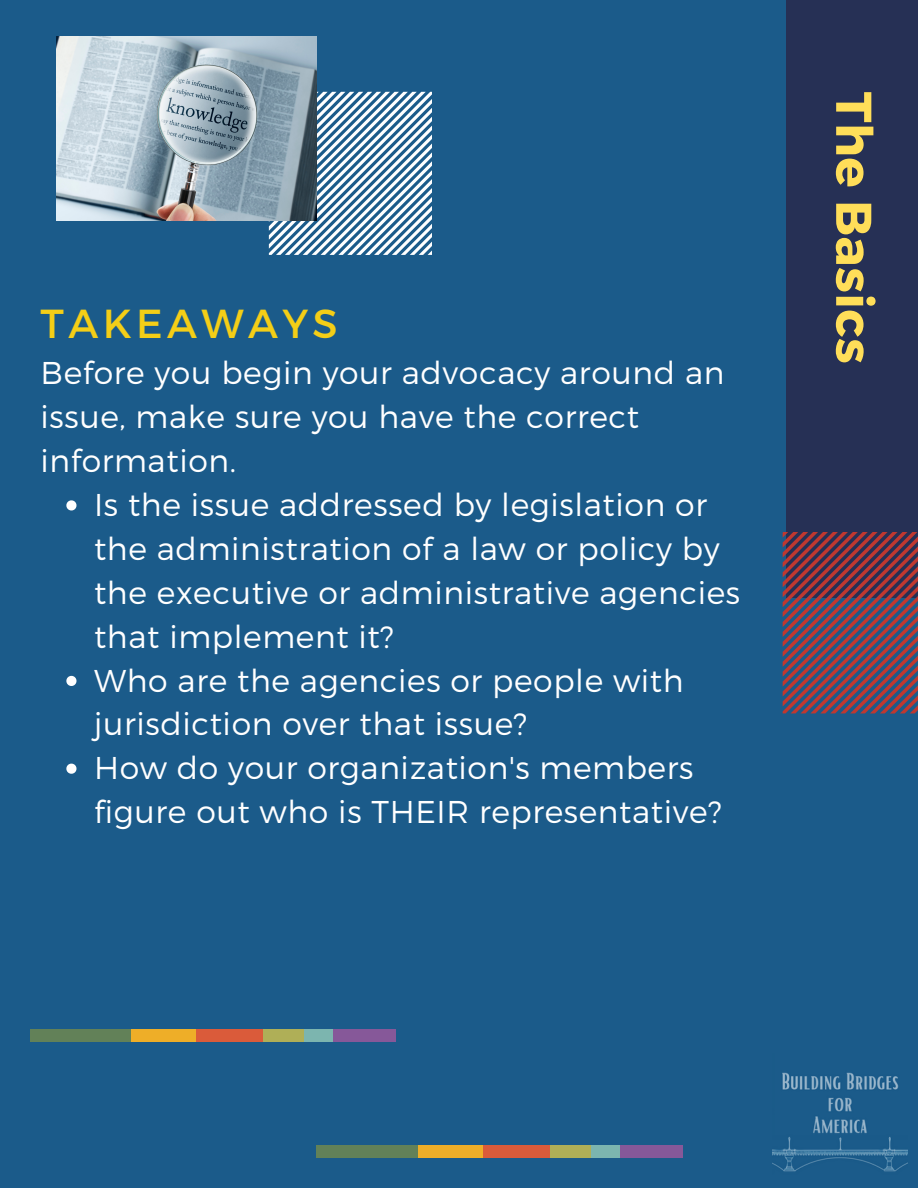
<style>
.page{position:relative;width:918px;height:1188px;background:#1b5b8a}
.page>*{position:absolute;margin:0;border:0;box-sizing:border-box;transform-origin:0 0}
.t1{font:700 50.25px "Montserrat";letter-spacing:.01em;color:#ffde59}
.t2{font:40.5px "Montserrat";letter-spacing:.11em;color:#f4ce17}
.t3{font:300 31.5px/43.8px "Montserrat";letter-spacing:.02em;color:#fff}
</style>
<div class="page">
<svg style="left:269px;top:92px;width:163px;height:163px"></svg>
<div style="left:786px;top:0;width:132px;height:598px;background:#263055"></div>
<svg style="left:783px;top:532px;width:135px;height:181px"></svg>
<svg style="left:66px;top:500px;width:10px;height:10px"></svg>
<svg style="left:66px;top:676px;width:10px;height:10px"></svg>
<svg style="left:66px;top:764px;width:10px;height:10px"></svg>
<img style="left:57px;top:37px;width:260px;height:183px">
<div style="left:317px;top:1145px;width:102px;height:12px;background:#628158"></div>
<div style="left:418px;top:1145px;width:65px;height:12px;background:#eeae28"></div>
<div style="left:483px;top:1145px;width:70px;height:12px;background:#da5b3a"></div>
<div style="left:550px;top:1145px;width:42px;height:12px;background:#afaf57"></div>
<div style="left:591px;top:1145px;width:30px;height:12px;background:#7cb5af"></div>
<div style="left:621px;top:1145px;width:62px;height:12px;background:#865899"></div>
<div style="left:30px;top:1030px;width:102px;height:12px;background:#628158"></div>
<div style="left:131px;top:1030px;width:65px;height:12px;background:#eeae28"></div>
<div style="left:196px;top:1030px;width:70px;height:12px;background:#da5b3a"></div>
<div style="left:263px;top:1030px;width:42px;height:12px;background:#afaf57"></div>
<div style="left:304px;top:1030px;width:30px;height:12px;background:#7cb5af"></div>
<div style="left:334px;top:1030px;width:62px;height:12px;background:#865899"></div>
<img style="left:772px;top:1072px;width:135px;height:100px">
<p class="t2" style="left:40px;top:298px;width:299px">TAKEAWAYS</p>
<h2 class="t3" style="left:40px;top:350px;width:685px">Before you begin your advocacy around an issue, make sure you have the correct information.</h2>
<p class="t3" style="left:94px;top:481px;width:648px">Is the issue addressed by legislation or the administration of a law or policy by the executive or administrative agencies that implement it?</p>
<p class="t3" style="left:94px;top:657px;width:591px">Who are the agencies or people with jurisdiction over that issue?</p>
<p class="t3" style="left:94px;top:745px;width:629px">How do your organization's members figure out who is THEIR representative?</p>
<p class="t1" style="left:887px;top:92px;width:274px;rotate:90deg">The Basics</p>
</div>
